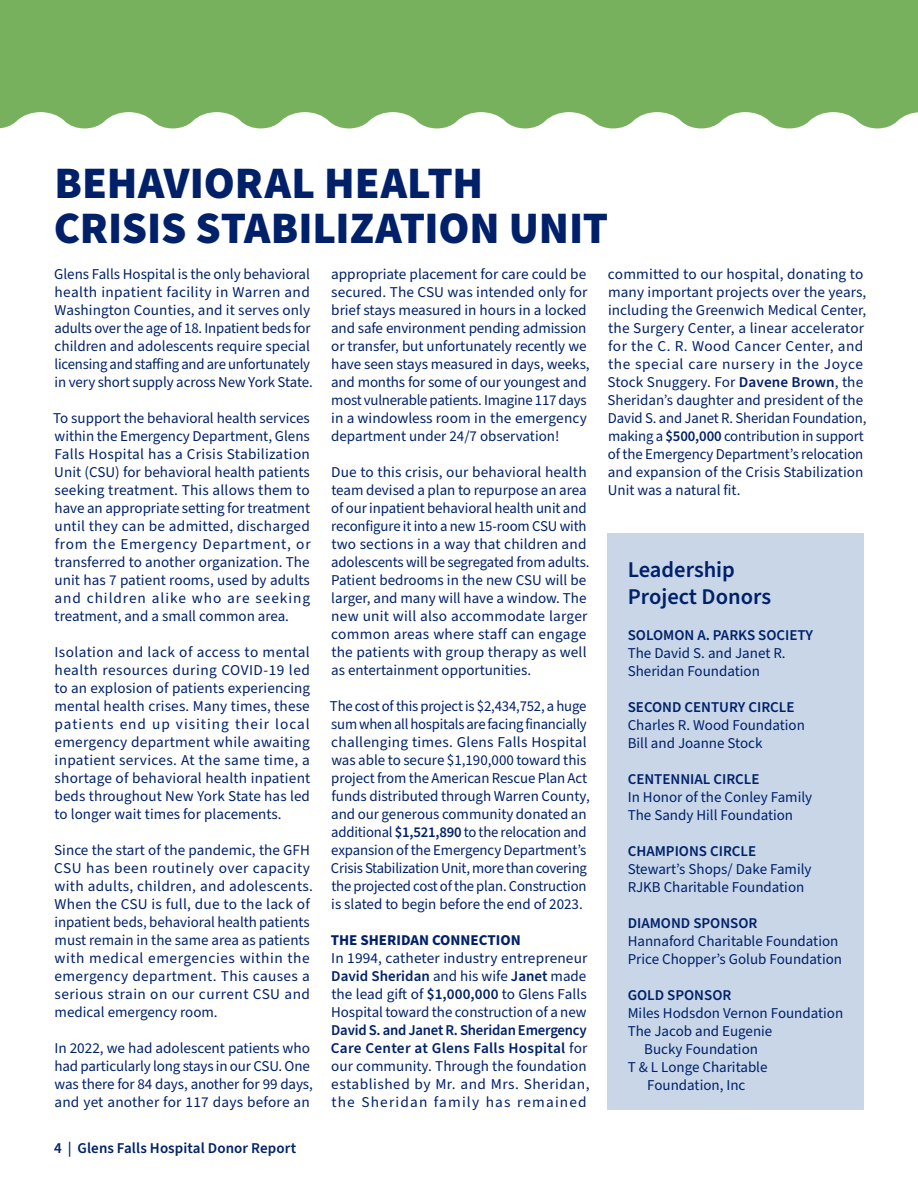
<style>
.page{position:relative;width:918px;height:1188px;background:#fff}
.page>*{position:absolute;margin:0;border:0;box-sizing:border-box;transform-origin:0 0}
.t1{font:900 45px/45px "Source Sans Pro";letter-spacing:-.005em;color:#00216a}
.t2{font:600 22.5px/27px "Source Sans Pro";color:#00216a}
.t3{font:15px/18px "Source Sans Pro";color:#00216a}
.t4{font:15px/18px "Source Sans Pro";letter-spacing:.035em;color:#00216a}
.t5{font:600 15px "Source Sans Pro";color:#00216a}
.t6{font:700 15px "Source Sans Pro";color:#00216a}
.s1{font-weight:600}
</style>
<div class="page">
<div style="left:0;top:0;width:918px;height:128px;background:#77b15d"></div>
<div style="left:608px;top:533px;width:256px;height:577px;background:#c8d6e8"></div>
<h1 class="t1" style="left:54px;top:161px;width:556px">BEHAVIORAL HEALTH<br>CRISIS STABILIZATION UNIT</h1>
<p class="t3" style="left:54px;top:265px;width:260px">Glens Falls Hospital is the only behavioral health inpatient facility in Warren and Washington Counties, and it serves only adults over the age of 18. Inpatient beds for children and adolescents require special licensing and staffing and are unfortunately in very short supply across New York State.</p>
<p class="t3" style="left:53px;top:409px;width:259px;text-align:justify">To support the behavioral health services within the Emergency Department, Glens Falls Hospital has a Crisis Stabilization Unit (CSU) for behavioral health patients seeking treatment. This allows them to have an appropriate setting for treatment until they can be admitted, discharged from the Emergency Department, or transferred to another organization. The unit has 7 patient rooms, used by adults and children alike who are seeking treatment, and a small common area.</p>
<p class="t3" style="left:54px;top:643px;width:258px;text-align:justify">Isolation and lack of access to mental health resources during COVID-19 led to an explosion of patients experiencing mental health crises. Many times, these patients end up visiting their local emergency department while awaiting inpatient services. At the same time, a shortage of behavioral health inpatient beds throughout New York State has led to longer wait times for placements.</p>
<p class="t3" style="left:54px;top:841px;width:260px">Since the start of the pandemic, the GFH CSU has been routinely over capacity with adults, children, and adolescents.<br>When the CSU is full, due to the lack of inpatient beds, behavioral health patients must remain in the same area as patients with medical emergencies within the emergency department. This causes a serious strain on our current CSU and medical emergency room.</p>
<p class="t3" style="left:54px;top:1039px;width:260px">In 2022, we had adolescent patients who had particularly long stays in our CSU. One was there for 84 days, another for 99 days, and yet another for 117 days before an</p>
<p class="t3" style="left:331px;top:265px;width:260px">appropriate placement for care could be secured. The CSU was intended only for brief stays measured in hours in a locked and safe environment pending admission or transfer, but unfortunately recently we have seen stays measured in days, weeks, and months for some of our youngest and most vulnerable patients. Imagine 117 days in a windowless room in the emergency department under 24/7 observation!</p>
<p class="t3" style="left:331px;top:463px;width:260px">Due to this crisis, our behavioral health team devised a plan to repurpose an area of our inpatient behavioral health unit and reconfigure it into a new 15-room CSU with two sections in a way that children and adolescents will be segregated from adults.<br>Patient bedrooms in the new CSU will be larger, and many will have a window. The new unit will also accommodate larger common areas where staff can engage the patients with group therapy as well as entertainment opportunities.</p>
<p class="t3" style="left:330px;top:697px;width:261px">The cost of this project is $2,434,752, a huge sum when all hospitals are facing financially challenging times. Glens Falls Hospital was able to secure $1,190,000 toward this project from the American Rescue Plan Act funds distributed through Warren County, and our generous community donated an additional <span class="s1">$1,521,890</span> to the relocation and expansion of the Emergency Department’s Crisis Stabilization Unit, more than covering the projected cost of the plan. Construction is slated to begin before the end of 2023.</p>
<p class="t6" style="left:331px;top:930px;width:192px">THE SHERIDAN CONNECTION</p>
<p class="t3" style="left:331px;top:949px;width:258px;text-align:justify">In 1994, catheter industry entrepreneur <span class="s1">David Sheridan</span> and his wife <span class="s1">Janet</span> made the lead gift of <span class="s1">$1,000,000</span> to Glens Falls Hospital toward the construction of a new</p>
<p class="t4" style="left:331px;top:1021px;width:260px"><span class="s1">David S. and Janet R. Sheridan Emergency Care Center at Glens Falls Hospital</span> for our community. Through the foundation established by Mr. and Mrs. Sheridan, the Sheridan family has remained</p>
<p class="t3" style="left:608px;top:265px;width:260px">committed to our hospital, donating to many important projects over the years, including the Greenwich Medical Center, the Surgery Center, a linear accelerator for the C. R. Wood Cancer Center, and the special care nursery in the Joyce Stock Snuggery. For <span class="s1">Davene Brown</span>, the Sheridan’s daughter and president of the David S. and Janet R. Sheridan Foundation, making a <span class="s1">$500,000</span> contribution in support of the Emergency Department’s relocation and expansion of the Crisis Stabilization Unit was a natural fit.</p>
<h2 class="t2" style="left:628px;top:557px;width:145px">Leadership<br>Project Donors</h2>
<p class="t5" style="left:628px;top:625px;width:187px">SOLOMON A. PARKS SOCIETY</p>
<p class="t3" style="left:628px;top:644px;width:159px">The David S. and Janet R.<br>Sheridan Foundation</p>
<p class="t5" style="left:628px;top:697px;width:168px">SECOND CENTURY CIRCLE</p>
<p class="t3" style="left:628px;top:716px;width:179px">Charles R. Wood Foundation<br>Bill and Joanne Stock</p>
<p class="t5" style="left:628px;top:769px;width:133px">CENTENNIAL CIRCLE</p>
<p class="t3" style="left:628px;top:788px;width:186px">In Honor of the Conley Family<br>The Sandy Hill Foundation</p>
<p class="t5" style="left:628px;top:841px;width:130px">CHAMPIONS CIRCLE</p>
<p class="t3" style="left:628px;top:860px;width:185px">Stewart’s Shops/ Dake Family<br>RJKB Charitable Foundation</p>
<p class="t5" style="left:628px;top:913px;width:131px">DIAMOND SPONSOR</p>
<p class="t3" style="left:628px;top:932px;width:216px">Hannaford Charitable Foundation<br>Price Chopper’s Golub Foundation</p>
<p class="t5" style="left:628px;top:985px;width:105px">GOLD SPONSOR</p>
<p class="t3" style="left:628px;top:1004px;width:217px">Miles Hodsdon Vernon Foundation</p>
<p class="t3" style="left:628px;top:1022px;width:146px">The Jacob and Eugenie</p>
<p class="t3" style="left:644px;top:1040px;width:115px">Bucky Foundation</p>
<p class="t3" style="left:628px;top:1058px;width:141px">T &amp; L Longe Charitable</p>
<p class="t3" style="left:647px;top:1076px;width:100px">Foundation, Inc</p>
<p class="t5" style="left:54px;top:1138px;width:244px">4 | Glens Falls Hospital Donor Report</p>
</div>
